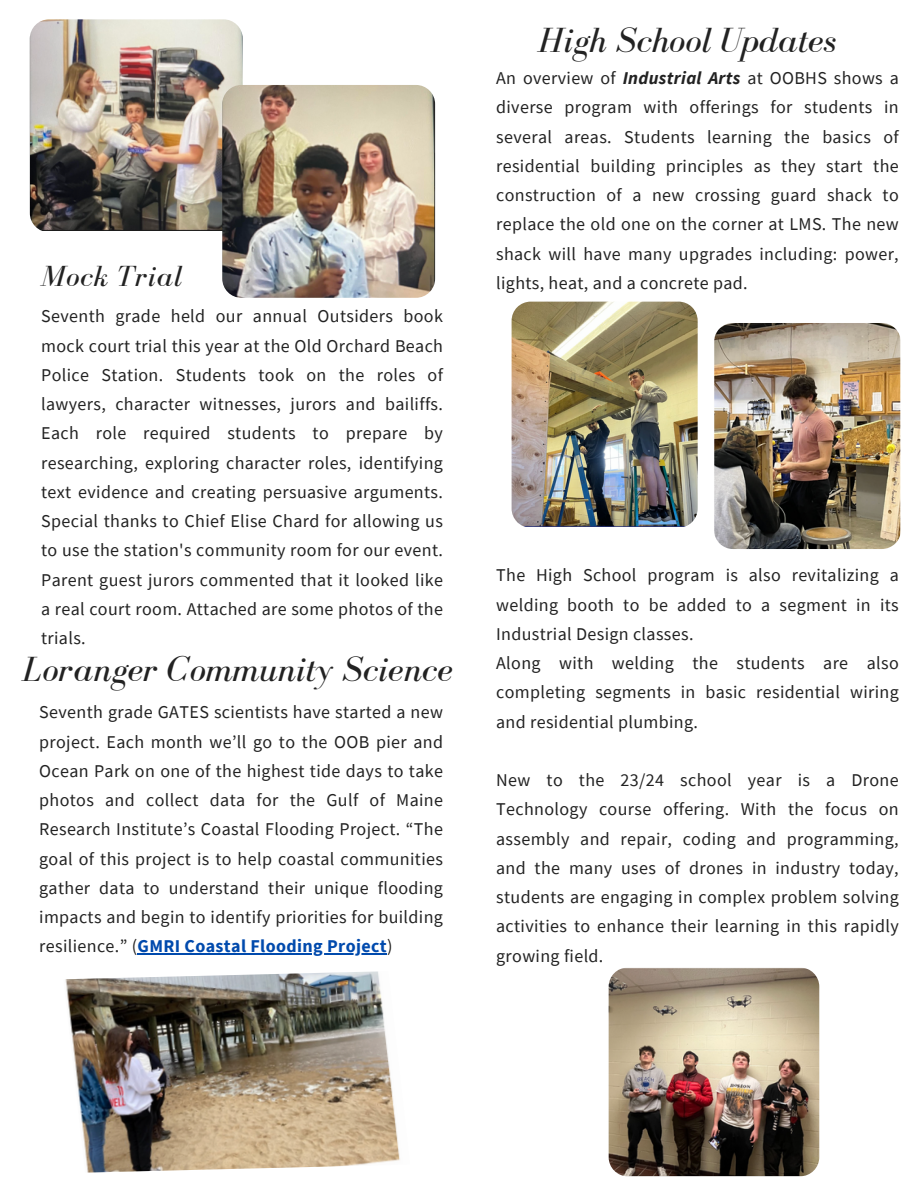
<style>
.page{position:relative;width:918px;height:1188px;background:#fff}
.page>*{position:absolute;margin:0;border:0;box-sizing:border-box;transform-origin:0 0}
.t1{font:italic 36px "Bodoni FLF";color:#222}
.t2{font:italic 30px "Bodoni FLF";letter-spacing:.02em;color:#222}
.t3{font:18px/29.2px "Source Sans Pro";letter-spacing:.02em;color:#222;text-align:justify}
.s1{font-weight:700;color:#004aad}
.s2{font-weight:700;font-style:italic}
</style>
<div class="page">
<img style="left:30px;top:19px;width:213px;height:212px">
<img style="left:222px;top:85px;width:213px;height:213px;border-radius:19px">
<img style="left:65px;top:971px;width:335px;height:202px">
<hr style="left:138px;top:954px;width:249px;height:1px;background:#004aad">
<img style="left:512px;top:302px;width:186px;height:224px">
<img style="left:714px;top:323px;width:187px;height:226px">
<img style="left:609px;top:968px;width:210px;height:208px;border-radius:19px">
<h2 class="t2" style="left:41px;top:260px;width:142px">Mock Trial</h2>
<p class="t3" style="left:41px;top:301px;width:403px">Seventh grade held our annual Outsiders book mock court trial this year at the Old Orchard Beach Police Station. Students took on the roles of lawyers, character witnesses, jurors and bailiffs.<br>Each role required students to prepare by researching, exploring character roles, identifying text evidence and creating persuasive arguments.<br>Special thanks to Chief Elise Chard for allowing us to use the station's community room for our event.<br>Parent guest jurors commented that it looked like a real court room. Attached are some photos of the trials.</p>
<h1 class="t1" style="left:22px;top:650px;width:432px">Loranger Community Science</h1>
<p class="t3" style="left:39px;top:697px;width:405px">Seventh grade GATES scientists have started a new project. Each month we’ll go to the OOB pier and Ocean Park on one of the highest tide days to take photos and collect data for the Gulf of Maine Research Institute’s Coastal Flooding Project. “The goal of this project is to help coastal communities gather data to understand their unique flooding impacts and begin to identify priorities for building resilience.” (<span class="s1">GMRI Coastal Flooding Project</span>)</p>
<h1 class="t1" style="left:538px;top:20px;width:300px">High School Updates</h1>
<p class="t3" style="left:496px;top:63px;width:404px">An overview of <span class="s2">Industrial Arts</span> at OOBHS shows a diverse program with offerings for students in several areas. Students learning the basics of residential building principles as they start the construction of a new crossing guard shack to replace the old one on the corner at LMS. The new shack will have many upgrades including: power, lights, heat, and a concrete pad.</p>
<p class="t3" style="left:496px;top:560px;width:404px;text-align:left">The High School program is also revitalizing a welding booth to be added to a segment in its Industrial Design classes.<br>Along with welding the students are also completing segments in basic residential wiring and residential plumbing.</p>
<p class="t3" style="left:496px;top:765px;width:404px">New to the 23/24 school year is a Drone Technology course offering. With the focus on assembly and repair, coding and programming, and the many uses of drones in industry today, students are engaging in complex problem solving activities to enhance their learning in this rapidly growing field.</p>
</div>
